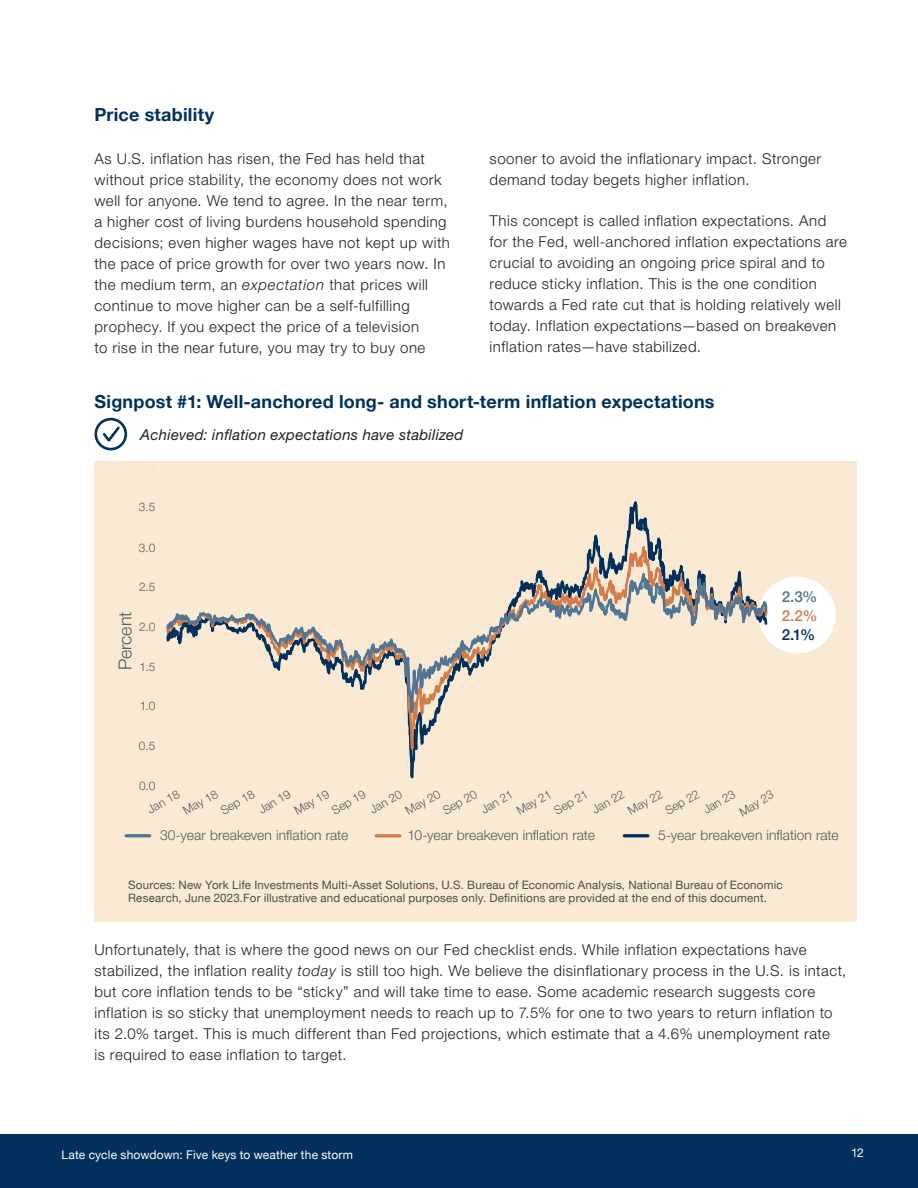
<style>
.page{position:relative;width:918px;height:1188px;background:#fff}
.page>*{position:absolute;margin:0;border:0;box-sizing:border-box;transform-origin:0 0}
.chart_heads{font:700 18px "Helvetica Neue LT Pro";letter-spacing:.01em;color:#00305b}
.t1{font:300 17.85px "Helvetica Neue LT Pro";letter-spacing:-.01em;color:#53595f}
.t2{font:500 15.15px "Helvetica Neue LT Pro";color:#517694}
.t3{font:500 15.15px "Helvetica Neue LT Pro";color:#00305b}
.t4{font:500 15.15px "Helvetica Neue LT Pro";color:#d27d4b}
.Body_text_10_14{font:300 15px/21px "Helvetica Neue LT Std";letter-spacing:.035em;color:#231f20}
.Chart_descriptor{font:italic 15px "Helvetica Neue LT Pro";letter-spacing:.015em;color:#231f20}
.t5{font:300 13.8px "Helvetica Neue LT Pro";color:#53595f}
.t6{font:12px "Helvetica Neue LT Pro";letter-spacing:.01em;color:#fff}
.t7{font:300 11.85px "Helvetica Neue LT Pro";color:#53595f}
.sources{font:11.55px/13.5px "Helvetica Neue LT Pro";letter-spacing:.015em;color:#4b4c4d}
.s1{font-family:"Helvetica Neue LT Pro";font-style:italic}
</style>
<div class="page">
<div style="left:0;top:1134px;width:918px;height:54px;background:#00305b"></div>
<div style="left:94px;top:461px;width:763px;height:460px;background:#faead4"></div>
<div style="left:758px;top:577px;width:78px;height:76px;background:#fff;border-radius:50%"></div>
<svg style="left:409px;top:501px;width:253px;height:278px"></svg>
<svg style="left:407px;top:546px;width:334px;height:204px"></svg>
<svg style="left:167px;top:572px;width:600px;height:142px"></svg>
<hr style="left:624px;top:834px;width:24px;height:3px;background:#00305b">
<hr style="left:126px;top:834px;width:24px;height:3px;background:#517694">
<hr style="left:376px;top:834px;width:24px;height:3px;background:#d27d4b">
<svg style="left:94px;top:417px;width:34px;height:34px"></svg>
<p class="chart_heads" style="left:94px;top:103px;width:121px">Price stability</p>
<p class="Body_text_10_14" style="left:94px;top:147px;width:357px">As U.S. inflation has risen, the Fed has held that without price stability, the economy does not work well for anyone. We tend to agree. In the near term, a higher cost of living burdens household spending decisions; even higher wages have not kept up with the pace of price growth for over two years now. In the medium term, an <span class="s1">expectation</span> that prices will continue to move higher can be a self-fulfilling prophecy. If you expect the price of a television<br>to rise in the near future, you may try to buy one</p>
<p class="Body_text_10_14" style="left:490px;top:147px;width:333px">sooner to avoid the inflationary impact. Stronger demand today begets higher inflation.</p>
<p class="Body_text_10_14" style="left:490px;top:210px;width:359px">This concept is called inflation expectations. And for the Fed, well-anchored inflation expectations are crucial to avoiding an ongoing price spiral and to reduce sticky inflation. This is the one condition towards a Fed rate cut that is holding relatively well today. Inflation expectations—based on breakeven inflation rates—have stabilized.</p>
<p class="chart_heads" style="left:94px;top:391px;width:622px">Signpost #1: Well-anchored long- and short-term inflation expectations</p>
<p class="Chart_descriptor" style="left:140px;top:425px;width:325px">Achieved: inflation expectations have stabilized</p>
<p class="t7" style="left:139px;top:500px;width:18px">3.5</p>
<p class="t7" style="left:139px;top:540px;width:18px">3.0</p>
<p class="t7" style="left:139px;top:580px;width:18px">2.5</p>
<p class="t1" style="left:114px;top:670px;width:60px;rotate:-90deg">Percent</p>
<p class="t7" style="left:139px;top:620px;width:18px">2.0</p>
<p class="t7" style="left:140px;top:659px;width:17px">1.5</p>
<p class="t7" style="left:140px;top:699px;width:17px">1.0</p>
<p class="t7" style="left:139px;top:738px;width:18px">0.5</p>
<p class="t2" style="left:782px;top:588px;width:37px">2.3%</p>
<p class="t3" style="left:782px;top:625px;width:35px">2.1%</p>
<p class="t4" style="left:782px;top:606px;width:38px">2.2%</p>
<p class="t7" style="left:139px;top:778px;width:18px">0.0</p>
<p class="t7" style="left:145px;top:804px;width:36px;rotate:-30deg">Jan 18</p>
<p class="t7" style="left:181px;top:805px;width:40px;rotate:-30deg">May 18</p>
<p class="t7" style="left:218px;top:805px;width:38px;rotate:-30deg">Sep 18</p>
<p class="t7" style="left:256px;top:804px;width:36px;rotate:-30deg">Jan 19</p>
<p class="t7" style="left:292px;top:805px;width:40px;rotate:-30deg">May 19</p>
<p class="t7" style="left:329px;top:805px;width:38px;rotate:-30deg">Sep 19</p>
<p class="t7" style="left:367px;top:804px;width:36px;rotate:-30deg">Jan 20</p>
<p class="t7" style="left:403px;top:805px;width:40px;rotate:-30deg">May 20</p>
<p class="t7" style="left:440px;top:805px;width:38px;rotate:-30deg">Sep 20</p>
<p class="t7" style="left:478px;top:804px;width:36px;rotate:-30deg">Jan 21</p>
<p class="t7" style="left:514px;top:805px;width:40px;rotate:-30deg">May 21</p>
<p class="t7" style="left:552px;top:805px;width:38px;rotate:-30deg">Sep 21</p>
<p class="t7" style="left:589px;top:804px;width:36px;rotate:-30deg">Jan 22</p>
<p class="t7" style="left:625px;top:805px;width:40px;rotate:-30deg">May 22</p>
<p class="t7" style="left:663px;top:805px;width:38px;rotate:-30deg">Sep 22</p>
<p class="t7" style="left:701px;top:804px;width:36px;rotate:-30deg">Jan 23</p>
<p class="t7" style="left:736px;top:807px;width:40px;rotate:-32deg">May 23</p>
<p class="t5" style="left:160px;top:827px;width:190px">30-year breakeven inflation rate</p>
<p class="t5" style="left:408px;top:827px;width:189px">10-year breakeven inflation rate</p>
<p class="t5" style="left:658px;top:827px;width:182px">5-year breakeven inflation rate</p>
<p class="sources" style="left:128px;top:878px;width:656px">Sources: New York Life Investments Multi-Asset Solutions, U.S. Bureau of Economic Analysis, National Bureau of Economic<br>Research, June 2023.For illustrative and educational purposes only. Definitions are provided at the end of this document.</p>
<p class="Body_text_10_14" style="left:94px;top:938px;width:753px">Unfortunately, that is where the good news on our Fed checklist ends. While inflation expectations have stabilized, the inflation reality <span class="s1">today</span> is still too high. We believe the disinflationary process in the U.S. is intact, but core inflation tends to be “sticky” and will take time to ease. Some academic research suggests core inflation is so sticky that unemployment needs to reach up to 7.5% for one to two years to return inflation to its 2.0% target. This is much different than Fed projections, which estimate that a 4.6% unemployment rate<br>is required to ease inflation to target.</p>
<p class="t6" style="left:62px;top:1147px;width:293px">Late cycle showdown: Five keys to weather the storm</p>
<p class="t6" style="left:851px;top:1145px;width:14px">12</p>
</div>
